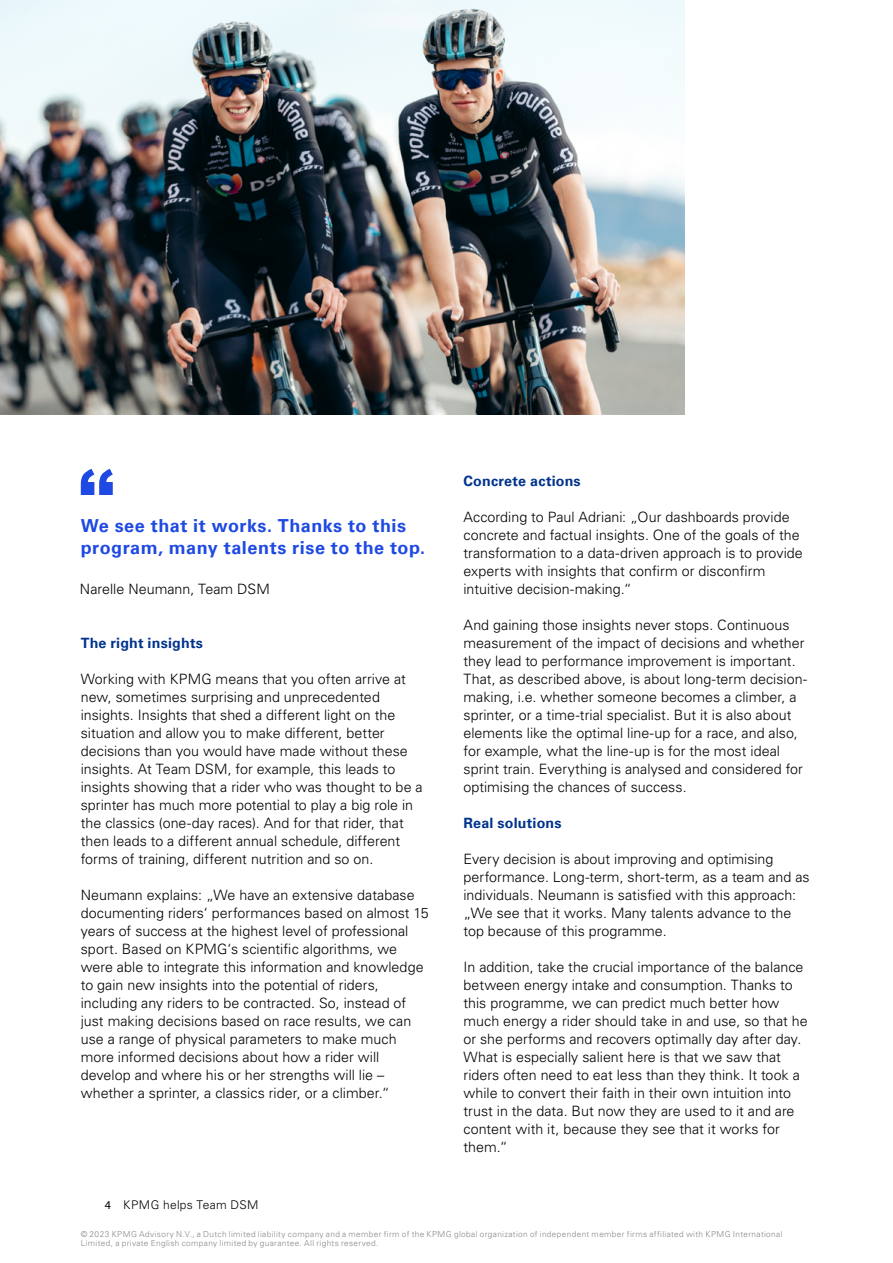
<style>
.page{position:relative;width:893px;height:1263px;background:#fff}
.page>*{position:absolute;margin:0;border:0;box-sizing:border-box;transform-origin:0 0}
.t1{font:700 18px/22.5px "Universfor KPMG";letter-spacing:.03em;color:#1e49e2}
.t2{font:300 14.25px/18px "Univers LT Std";color:#000}
.t3{font:700 14.25px "Universfor KPMG";letter-spacing:.015em;color:#00338d}
.t4{font:300 12px "Univers LT Std";letter-spacing:.025em;color:#000}
.t5{font:300 8.25px/9px "Univers LT Std";letter-spacing:.045em;color:#878787}
.s1{font-family:"Myriad Pro";font-weight:400}
</style>
<div class="page">
<img style="left:0;top:0;width:685px;height:414px">
<svg style="left:81px;top:469px;width:32px;height:26px"></svg>
<p class="t1" style="left:81px;top:514px;width:346px">We see that it works. Thanks to this program, many talents rise to the top.</p>
<p class="t2" style="left:80px;top:580px;width:191px">Narelle Neumann, Team DSM</p>
<p class="t3" style="left:81px;top:634px;width:124px">The right insights</p>
<p class="t2" style="left:81px;top:670px;width:343px">Working with KPMG means that you often arrive at new, sometimes surprising and unprecedented insights. Insights that shed a different light on the situation and allow you to make different, better decisions than you would have made without these insights. At Team DSM, for example, this leads to insights showing that a rider who was thought to be a sprinter has much more potential to play a big role in the classics (one-day races). And for that rider, that then leads to a different annual schedule, different forms of training, different nutrition and so on.</p>
<p class="t2" style="left:81px;top:886px;width:349px">Neumann explains: „We have an extensive database documenting riders‘ performances based on almost 15 years of success at the highest level of professional sport. Based on KPMG‘s scientific algorithms, we were able to integrate this information and knowledge to gain new insights into the potential of riders, including any riders to be contracted. So, instead of just making decisions based on race results, we can use a range of physical parameters to make much more informed decisions about how a rider will develop and where his or her strengths will lie – whether a sprinter, a classics rider, or a climber.“</p>
<p class="t3" style="left:463px;top:472px;width:119px">Concrete actions</p>
<p class="t2" style="left:463px;top:508px;width:341px">According to Paul Adriani: „Our dashboards provide concrete and factual insights. One of the goals of the transformation to a data-driven approach is to provide experts with insights that confirm or disconfirm intuitive decision-making.“</p>
<p class="t2" style="left:463px;top:616px;width:345px">And gaining those insights never stops. Continuous measurement of the impact of decisions and whether they lead to performance improvement is important.<br>That, as described above, is about long-term decision&shy;making, i.e. whether someone becomes a climber, a sprinter, or a time-trial specialist. But it is also about elements like the optimal line-up for a race, and also, for example, what the line-up is for the most ideal sprint train. Everything is analysed and considered for optimising the chances of success.</p>
<p class="t3" style="left:463px;top:814px;width:100px">Real solutions</p>
<p class="t2" style="left:463px;top:850px;width:348px">Every decision is about improving and optimising performance. Long-term, short-term, as a team and as individuals. Neumann is satisfied with this approach: „We see that it works. Many talents advance to the top because of this programme.</p>
<p class="t2" style="left:463px;top:958px;width:346px">In addition, take the crucial importance of the balance between energy intake and consumption. Thanks to this programme, we can predict much better how much energy a rider should take in and use, so that he or she performs and recovers optimally day after day.<br>What is especially salient here is that we saw that riders often need to eat less than they think. It took a while to convert their faith in their own intuition into trust in the data. But now they are used to it and are content with it, because they see that it works for them.“</p>
<p class="t4" style="left:105px;top:1197px;width:155px"><span class="s1">4</span> KPMG helps Team DSM</p>
<p class="t5" style="left:81px;top:1229px;width:703px">© 2023 KPMG Advisory N.V., a Dutch limited liability company and a member firm of the KPMG global organization of independent member firms affiliated with KPMG International<br>Limited, a private English company limited by guarantee. All rights reserved.</p>
</div>
